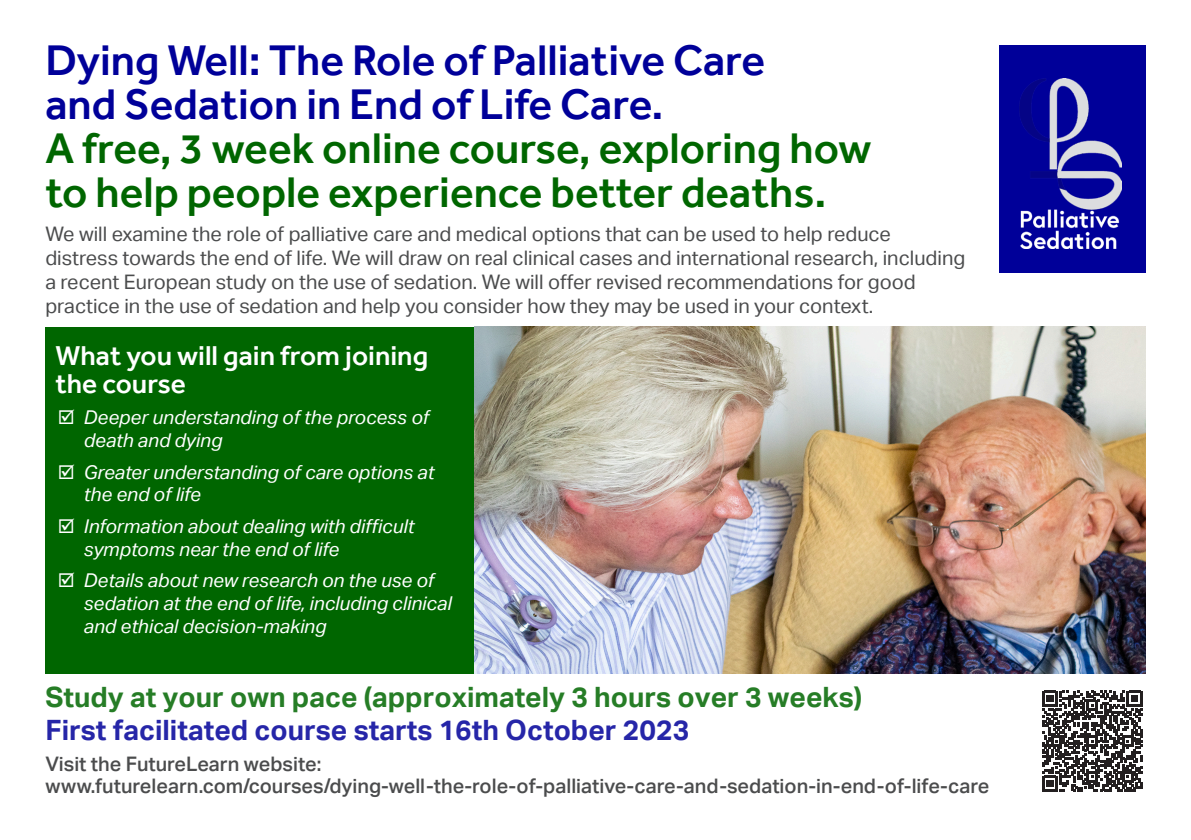
<style>
.page{position:relative;width:1191px;height:840px;background:#fff}
.page>*{position:absolute;margin:0;border:0;box-sizing:border-box;transform-origin:0 0}
.t1{font:500 44px/44px "Effra";color:#060}
.t2{font:500 44px/44px "Effra";color:#009}
.t3{font:700 28px/33.6px "Aktiv Grotesk";color:#267d26}
.t4{font:500 28px/28px "Effra";color:#fff}
.t5{font:20px/24px "Aktiv Grotesk";color:#4b4c4d}
.t6{font:500 20px/22px "Aktiv Grotesk";color:#4b4c4d}
.t7{font:italic 19px/22.8px "Aktiv Grotesk";color:#fff}
.s1{color:#2626a8}
</style>
<div class="page">
<div style="left:45px;top:327px;width:1078px;height:346px;background:#060"></div>
<div style="left:999px;top:45px;width:146px;height:228px;background:#009"></div>
<img style="left:1019px;top:78px;width:102px;height:170px">
<svg style="left:1042px;top:690px;width:100px;height:100px"></svg>
<img style="left:475px;top:327px;width:670px;height:346px">
<p class="t2" style="left:45px;top:38px;width:721px">Dying Well: The Role of Palliative Care and Sedation in End of Life Care.</p>
<p class="t1" style="left:45px;top:126px;width:827px">A free, 3 week online course, exploring how to help people experience better deaths.</p>
<p class="t5" style="left:45px;top:222px;width:921px">We will examine the role of palliative care and medical options that can be used to help reduce distress towards the end of life. We will draw on real clinical cases and international research, including a recent European study on the use of sedation. We will offer revised recommendations for good practice in the use of sedation and help you consider how they may be used in your context.</p>
<p class="t4" style="left:56px;top:341px;width:374px">What you will gain from joining the course</p>
<p class="t7" style="left:84px;top:406px;width:347px">Deeper understanding of the process of death and dying</p>
<p class="t7" style="left:84px;top:460px;width:352px">Greater understanding of care options at the end of life</p>
<p class="t7" style="left:84px;top:514px;width:332px">Information about dealing with difficult symptoms near the end of life</p>
<p class="t7" style="left:84px;top:568px;width:369px">Details about new research on the use of sedation at the end of life, including clinical and ethical decision-making</p>
<p class="t3" style="left:45px;top:680px;width:818px">Study at your own pace (approximately 3 hours over 3 weeks)<br><span class="s1">First facilitated course starts 16th October 2023</span></p>
<p class="t6" style="left:45px;top:752px;width:945px">Visit the FutureLearn website: www.futurelearn.com/courses/dying-well-the-role-of-palliative-care-and-sedation-in-end-of-life-care</p>
</div>
